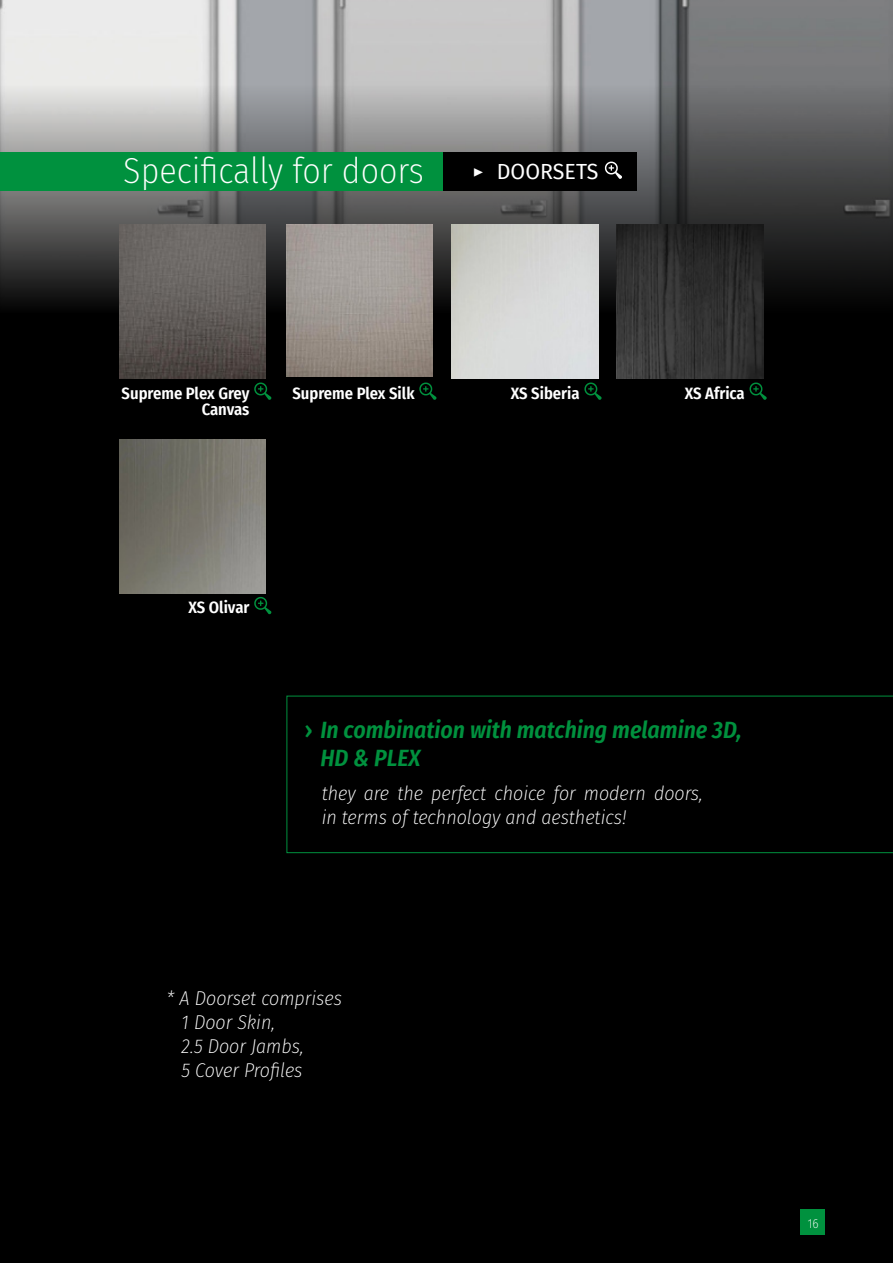
<style>
.page{position:relative;width:893px;height:1263px;background:#000}
.page>*{position:absolute;margin:0;border:0;box-sizing:border-box;transform-origin:0 0}
.t1{font:200 36px "Fira Sans Condensed";color:#fff}
.t2{font:italic 600 23.55px/28.3px "Fira Sans Condensed";color:#00913e}
.t3{font:21.45px "Fira Sans";color:#fff}
.t4{font:italic 200 19.8px/23.9px "Fira Sans Condensed";color:#fff}
.t5{font:600 16.5px/16.5px "Fira Sans Condensed";color:#fff;text-align:right}
.t6{font:200 12.9px "Fira Sans Condensed";color:#fff}
.s1{font-family:"Minion Pro";font-size:18px}
.s2{font-family:"Fira Sans";font-weight:500;font-style:normal}
</style>
<div class="page">
<div style="left:800px;top:1209px;width:25px;height:26px;background:#00913e"></div>
<img style="left:0;top:0;width:893px;height:85px">
<svg style="left:0;top:85px;width:893px;height:230px;background:#656666"></svg>
<img style="left:119px;top:439px;width:147px;height:154px">
<svg style="left:254px;top:597px;width:18px;height:17px"></svg>
<div style="left:441px;top:152px;width:196px;height:38px;background:#000"></div>
<svg style="left:287px;top:696px;width:606px;height:157px"></svg>
<div style="left:0;top:152px;width:442px;height:38px;background:#00913e"></div>
<svg style="left:605px;top:162px;width:17px;height:17px"></svg>
<svg style="left:254px;top:382px;width:18px;height:18px"></svg>
<img style="left:119px;top:225px;width:147px;height:154px">
<img style="left:286px;top:225px;width:147px;height:152px">
<svg style="left:419px;top:382px;width:18px;height:18px"></svg>
<img style="left:451px;top:225px;width:147px;height:154px">
<svg style="left:584px;top:382px;width:18px;height:18px"></svg>
<img style="left:616px;top:225px;width:147px;height:154px">
<svg style="left:749px;top:382px;width:18px;height:18px"></svg>
<h1 class="t1" style="left:123px;top:146px;width:302px">Specifically for doors</h1>
<p class="t3" style="left:473px;top:155px;width:127px"><span class="s1">▶</span> DOORSETS</p>
<p class="t5" style="left:122px;top:384px;width:129px">Supreme Plex Grey<br>Canvas</p>
<p class="t5" style="left:292px;top:384px;width:124px">Supreme Plex Silk</p>
<p class="t5" style="left:511px;top:384px;width:70px">XS Siberia</p>
<p class="t5" style="left:685px;top:384px;width:62px">XS Africa</p>
<p class="t5" style="left:188px;top:598px;width:63px">XS Olivar</p>
<p class="t2" style="left:320px;top:714px;width:423px;text-indent:-16px"><span class="s2">›</span> In combination with matching melamine 3D,<br>HD &amp; PLEX</p>
<p class="t4" style="left:322px;top:781px;width:383px">they are the perfect choice for modern doors, in terms of technology and aesthetics!</p>
<p class="t4" style="left:182px;top:986px;width:162px;text-indent:-15px">* A Doorset comprises<br>1 Door Skin,<br>2.5 Door Jambs,<br>5 Cover Profiles</p>
<p class="t6" style="left:808px;top:1214px;width:12px">16</p>
</div>
